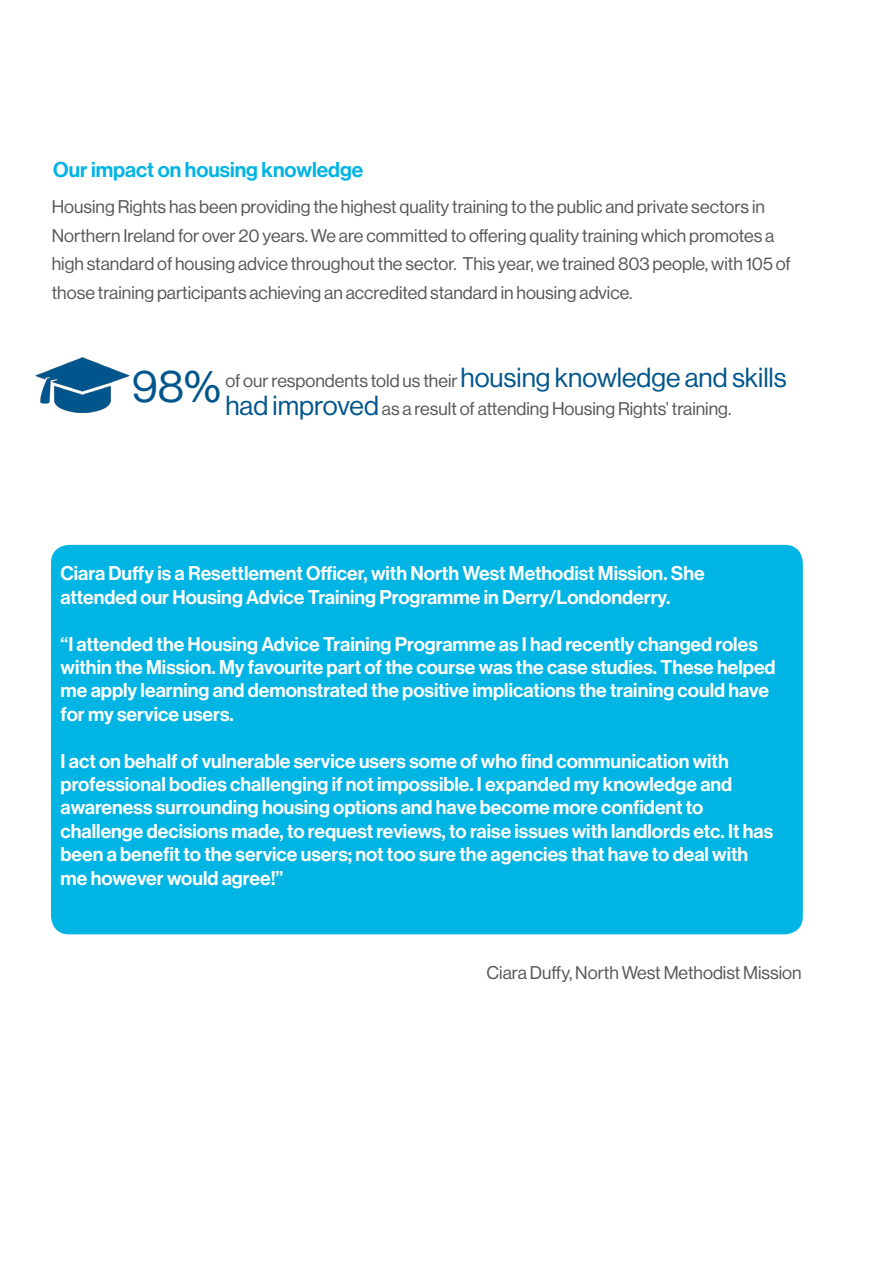
<style>
.page{position:relative;width:893px;height:1263px;background:#fff}
.page>*{position:absolute;margin:0;border:0;box-sizing:border-box;transform-origin:0 0}
.Sub_title{font:45px "Haas Grot Disp 55 Roman";color:#00558b}
.Sub_title-2{font:500 21px "Haas Grot Disp 65";color:#00b4e3}
.t1{font:500 19.5px/23.4px "Haas Grot Disp 65";color:#fff}
.InfoG_Desc{font:18px/28.5px "Haas Grot Disp 55 Roman";color:#57585a}
.s1{font-size:27px;color:#00558b}
</style>
<div class="page">
<div style="left:51px;top:545px;width:752px;height:389px;background:#00b4e3;border-radius:18px"></div>
<img style="left:35px;top:357px;width:95px;height:56px">
<p class="Sub_title-2" style="left:53px;top:157px;width:311px">Our impact on housing knowledge</p>
<p class="InfoG_Desc" style="left:52px;top:193px;width:741px">Housing Rights has been providing the highest quality training to the public and private sectors in Northern Ireland for over 20 years. We are committed to offering quality training which promotes a high standard of housing advice throughout the sector. This year, we trained 803 people, with 105 of those training participants achieving an accredited standard in housing advice.</p>
<p class="Sub_title" style="left:132px;top:360px;width:91px">98%</p>
<p class="InfoG_Desc" style="left:225px;top:366px;width:563px">of our respondents told us their <span class="s1">housing knowledge and skills had improved</span> as a result of attending Housing Rights’ training.</p>
<p class="t1" style="left:61px;top:562px;width:646px">Ciara Duffy is a Resettlement Officer, with North West Methodist Mission. She attended our Housing Advice Training Programme in Derry/Londonderry.</p>
<p class="t1" style="left:61px;top:632px;width:717px">“I attended the Housing Advice Training Programme as I had recently changed roles within the Mission. My favourite part of the course was the case studies. These helped me apply learning and demonstrated the positive implications the training could have for my service users.</p>
<p class="t1" style="left:61px;top:749px;width:714px">I act on behalf of vulnerable service users some of who find communication with professional bodies challenging if not impossible. I expanded my knowledge and awareness surrounding housing options and have become more confident to challenge decisions made, to request reviews, to raise issues with landlords etc. It has been a benefit to the service users; not too sure the agencies that have to deal with me however would agree!”</p>
<p class="InfoG_Desc" style="left:487px;top:958px;width:317px">Ciara Duffy, North West Methodist Mission</p>
</div>
